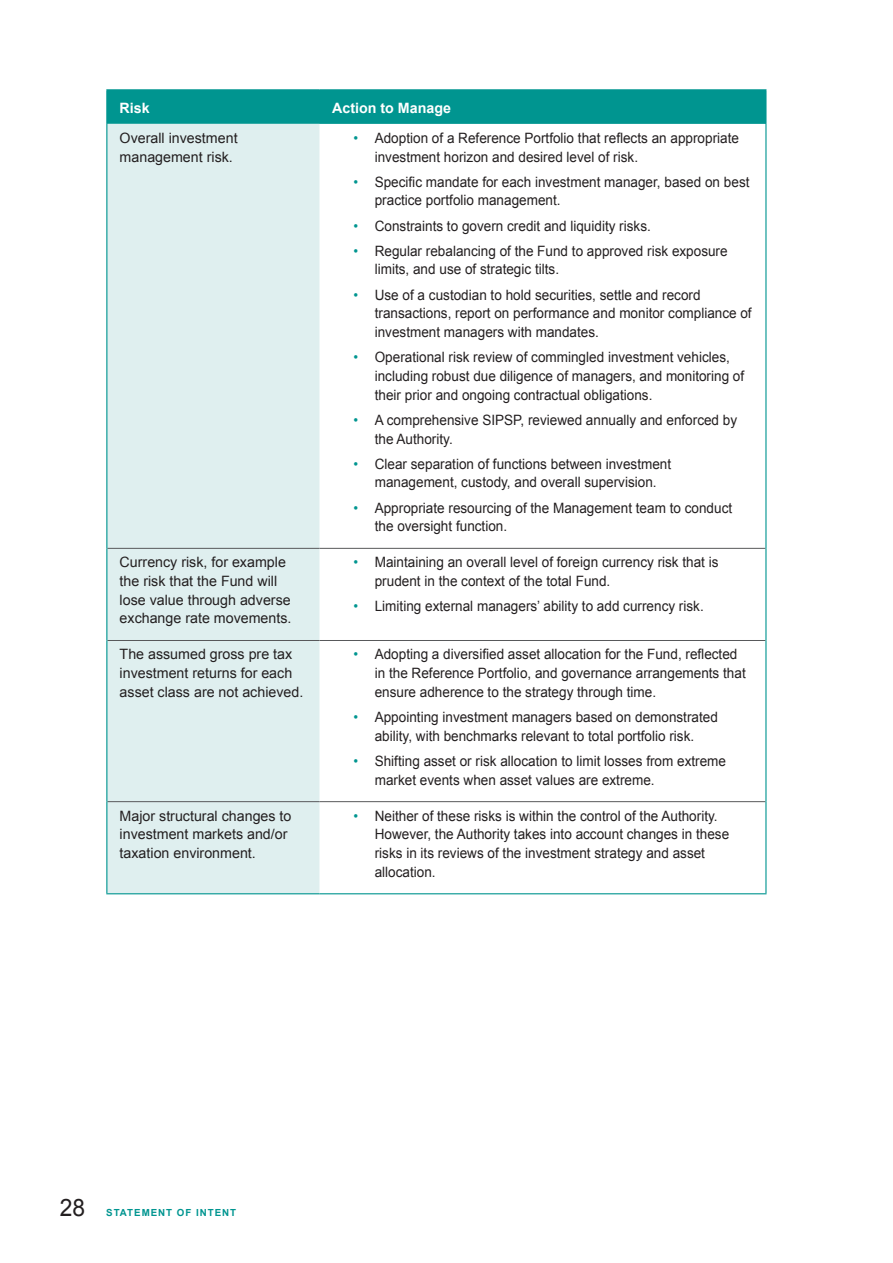
<style>
.page{position:relative;width:893px;height:1263px;background:#fff}
.page>*{position:absolute;margin:0;border:0;box-sizing:border-box;transform-origin:0 0}
.t1{font:24px "Arial";color:#231f20;scale:.95 1}
.Table_Bullets{font:14.25px/18.8px "Arial";color:#231f20;scale:.95 1}
.Table_body_9_5{font:14.25px/18.8px "Arial";color:#231f20}
.Table_head{font:700 14.25px "Arial";color:#fff}
.t2{font:700 9.75px "Arial";letter-spacing:.1em;color:#009590}
.s1{color:#009590}
</style>
<div class="page">
<div style="left:107px;top:90px;width:658px;height:34px;background:#009590"></div>
<div style="left:107px;top:124px;width:212px;height:769px;background:#dfefef"></div>
<hr style="left:107px;top:548px;width:212px;height:1px;background:#58595b">
<hr style="left:319px;top:548px;width:446px;height:1px;background:#58595b">
<hr style="left:107px;top:640px;width:212px;height:1px;background:#58595b">
<hr style="left:319px;top:640px;width:446px;height:1px;background:#58595b">
<hr style="left:107px;top:801px;width:212px;height:1px;background:#58595b">
<hr style="left:319px;top:801px;width:446px;height:1px;background:#58595b">
<hr style="left:106px;top:89px;width:213px;height:1px;background:#009590">
<hr style="left:106px;top:90px;width:1px;height:34px;background:#009590">
<hr style="left:319px;top:89px;width:447px;height:1px;background:#009590">
<hr style="left:765px;top:90px;width:1px;height:34px;background:#009590">
<hr style="left:106px;top:124px;width:1px;height:424px;background:#009590">
<hr style="left:765px;top:124px;width:1px;height:424px;background:#009590">
<hr style="left:106px;top:548px;width:1px;height:92px;background:#009590">
<hr style="left:765px;top:548px;width:1px;height:92px;background:#009590">
<hr style="left:106px;top:640px;width:1px;height:162px;background:#009590">
<hr style="left:765px;top:640px;width:1px;height:162px;background:#009590">
<hr style="left:106px;top:802px;width:1px;height:91px;background:#009590">
<hr style="left:765px;top:802px;width:1px;height:91px;background:#009590">
<hr style="left:106px;top:893px;width:213px;height:1px;background:#009590">
<hr style="left:319px;top:893px;width:447px;height:1px;background:#009590">
<p class="Table_head" style="left:120px;top:99px;width:32px">Risk</p>
<p class="Table_head" style="left:332px;top:99px;width:120px">Action to Manage</p>
<p class="Table_body_9_5" style="left:120px;top:129px;width:119px">Overall investment management risk.</p>
<p class="Table_Bullets" style="left:375px;top:129px;width:385px;text-indent:-21px"><span class="s1">•</span> Adoption of a Reference Portfolio that reflects an appropriate investment horizon and desired level of risk.</p>
<p class="Table_Bullets" style="left:375px;top:172px;width:396px;text-indent:-21px"><span class="s1">•</span> Specific mandate for each investment manager, based on best practice portfolio management.</p>
<p class="Table_Bullets" style="left:353px;top:216px;width:315px"><span class="s1">•</span> Constraints to govern credit and liquidity risks.</p>
<p class="Table_Bullets" style="left:375px;top:241px;width:373px;text-indent:-21px"><span class="s1">•</span> Regular rebalancing of the Fund to approved risk exposure limits, and use of strategic tilts.</p>
<p class="Table_Bullets" style="left:375px;top:285px;width:398px;text-indent:-21px"><span class="s1">•</span> Use of a custodian to hold securities, settle and record transactions, report on performance and monitor compliance of investment managers with mandates.</p>
<p class="Table_Bullets" style="left:375px;top:348px;width:390px;text-indent:-21px"><span class="s1">•</span> Operational risk review of commingled investment vehicles, including robust due diligence of managers, and monitoring of their prior and ongoing contractual obligations.</p>
<p class="Table_Bullets" style="left:375px;top:411px;width:383px;text-indent:-21px"><span class="s1">•</span> A comprehensive SIPSP, reviewed annually and enforced by the Authority.</p>
<p class="Table_Bullets" style="left:353px;top:454px;width:336px;text-align:center"><span class="s1">•</span> Clear separation of functions between investment management, custody, and overall supervision.</p>
<p class="Table_Bullets" style="left:375px;top:498px;width:378px;text-indent:-21px"><span class="s1">•</span> Appropriate resourcing of the Management team to conduct the oversight function.</p>
<p class="Table_body_9_5" style="left:120px;top:553px;width:173px">Currency risk, for example the risk that the Fund will lose value through adverse exchange rate movements.</p>
<p class="Table_Bullets" style="left:375px;top:553px;width:363px;text-indent:-21px"><span class="s1">•</span> Maintaining an overall level of foreign currency risk that is prudent in the context of the total Fund.</p>
<p class="Table_Bullets" style="left:353px;top:597px;width:370px"><span class="s1">•</span> Limiting external managers’ ability to add currency risk.</p>
<p class="Table_body_9_5" style="left:120px;top:645px;width:185px">The assumed gross pre tax investment returns for each asset class are not achieved.</p>
<p class="Table_Bullets" style="left:375px;top:645px;width:392px;text-indent:-21px"><span class="s1">•</span> Adopting a diversified asset allocation for the Fund, reflected in the Reference Portfolio, and governance arrangements that ensure adherence to the strategy through time.</p>
<p class="Table_Bullets" style="left:353px;top:708px;width:385px;text-align:center"><span class="s1">•</span> Appointing investment managers based on demonstrated ability, with benchmarks relevant to total portfolio risk.</p>
<p class="Table_Bullets" style="left:375px;top:752px;width:371px;text-indent:-21px"><span class="s1">•</span> Shifting asset or risk allocation to limit losses from extreme market events when asset values are extreme.</p>
<p class="Table_body_9_5" style="left:120px;top:806px;width:173px">Major structural changes to investment markets and/or taxation environment.</p>
<p class="Table_Bullets" style="left:375px;top:806px;width:375px;text-indent:-21px"><span class="s1">•</span> Neither of these risks is within the control of the Authority.<br>However, the Authority takes into account changes in these risks in its reviews of the investment strategy and asset allocation.</p>
<h1 class="t1" style="left:60px;top:1192px;width:28px">28</h1>
<p class="t2" style="left:106px;top:1206px;width:131px">STATEMENT OF INTENT</p>
</div>
